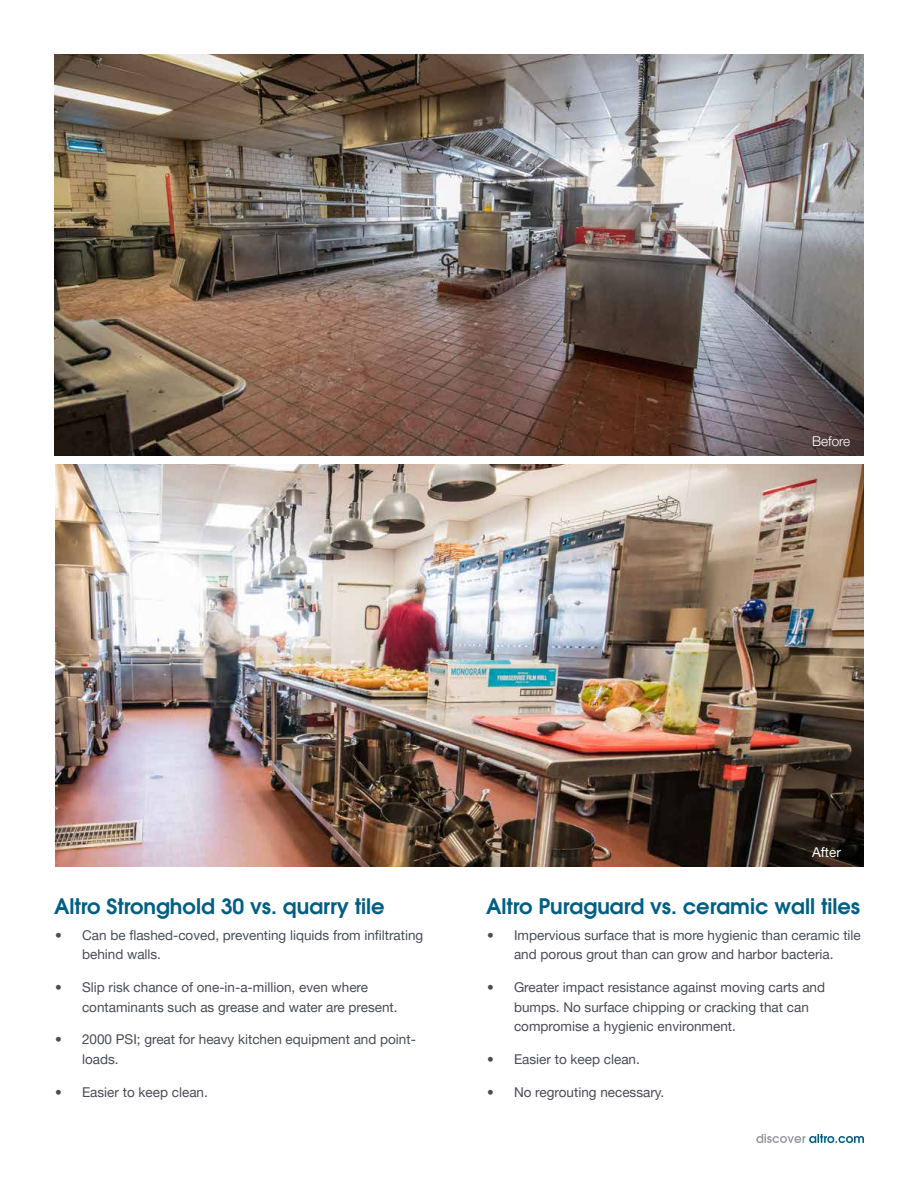
<style>
.page{position:relative;width:918px;height:1188px;background:#fff}
.page>*{position:absolute;margin:0;border:0;box-sizing:border-box;transform-origin:0 0}
.t1{font:600 21px "Avant Garde";color:#005f84}
.t2{font:13.5px/19.5px "Helvetica Neue LT Pro";color:#474c55}
.t3{font:300 13.5px "Helvetica Neue LT Pro";color:#fff}
.t4{font:13.5px "Helvetica Neue LT Pro";color:#fff}
</style>
<div class="page">
<img style="left:55px;top:464px;width:809px;height:402px">
<img style="left:54px;top:54px;width:810px;height:402px">
<svg style="left:756px;top:1134px;width:108px;height:9px"></svg>
<p class="t3" style="left:812px;top:433px;width:40px">Before</p>
<h1 class="t1" style="left:54px;top:893px;width:332px">Altro Stronghold 30 vs. quarry tile</h1>
<p class="t2" style="left:82px;top:925px;width:343px;text-indent:-27px">• Can be flashed-coved, preventing liquids from infiltrating behind walls.</p>
<p class="t2" style="left:82px;top:977px;width:317px;text-indent:-27px">• Slip risk chance of one-in-a-million, even where contaminants such as grease and water are present.</p>
<p class="t2" style="left:82px;top:1030px;width:335px;text-indent:-27px">• 2000 PSI; great for heavy kitchen equipment and point&shy;loads.</p>
<p class="t2" style="left:55px;top:1082px;width:154px">• Easier to keep clean.</p>
<p class="t4" style="left:812px;top:844px;width:30px">After</p>
<h1 class="t1" style="left:486px;top:893px;width:376px">Altro Puraguard vs. ceramic wall tiles</h1>
<p class="t2" style="left:487px;top:925px;width:375px;text-align:center">• Impervious surface that is more hygienic than ceramic tile and porous grout than can grow and harbor bacteria.</p>
<p class="t2" style="left:514px;top:977px;width:313px;text-indent:-27px">• Greater impact resistance against moving carts and bumps. No surface chipping or cracking that can compromise a hygienic environment.</p>
<p class="t2" style="left:487px;top:1049px;width:154px">• Easier to keep clean.</p>
<p class="t2" style="left:487px;top:1082px;width:179px">• No regrouting necessary.</p>
</div>
